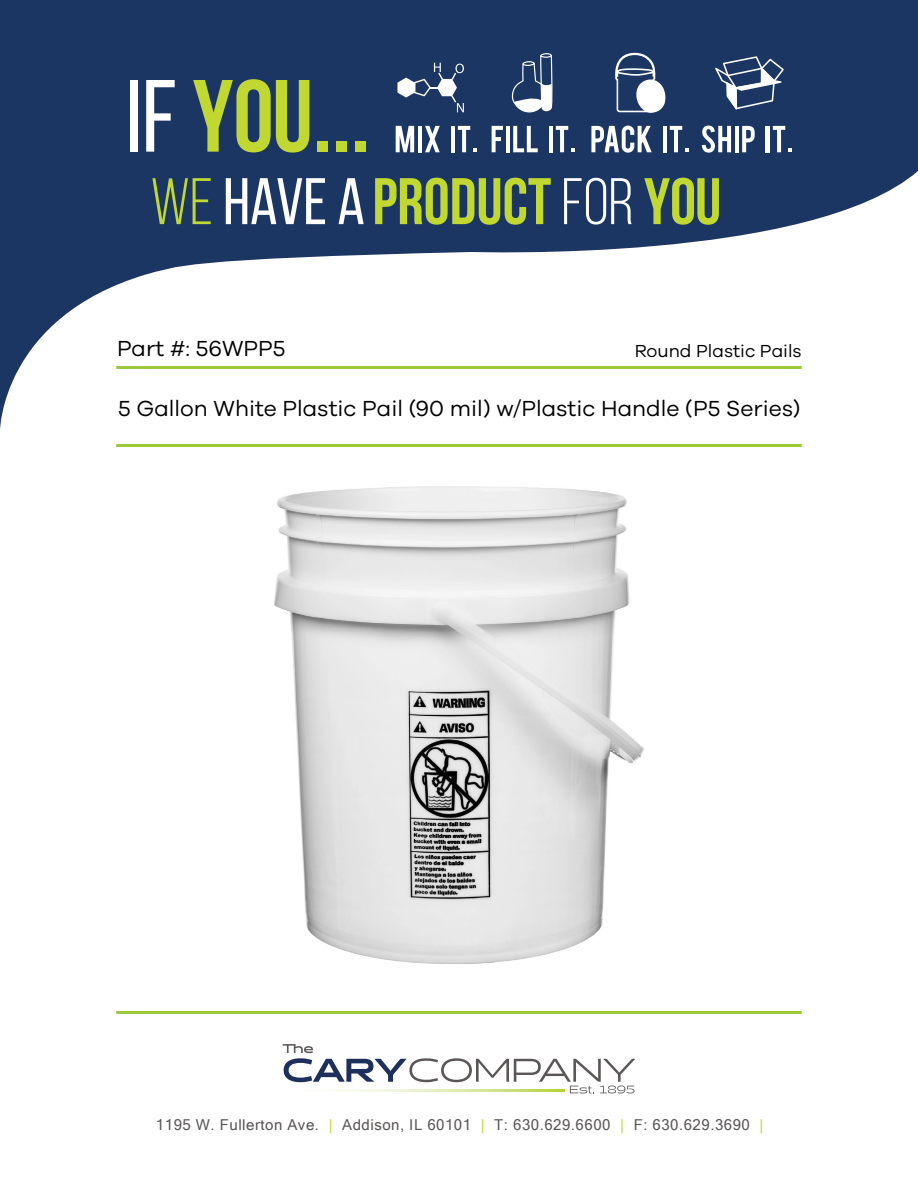
<style>
.page{position:relative;width:918px;height:1188px;background:#fff}
.page>*{position:absolute;margin:0;border:0;box-sizing:border-box;transform-origin:0 0}
.t1{font:22.5px "Galano Grotesque";color:#000}
.t2{font:18px "Galano Grotesque";color:#000}
.t3{font:15px "Microsoft Sans Serif";letter-spacing:.035em;color:#5a5656}
.s1{color:#c2d832}
</style>
<div class="page">
<svg style="left:0;top:0;width:918px;height:429px;fill:#1c3664"></svg>
<div style="left:130px;top:80px;width:8px;height:72px;background:#fff"></div>
<svg style="left:146px;top:80px;width:29px;height:72px"></svg>
<svg style="left:193px;top:79px;width:116px;height:74px;background:#72894a"></svg>
<div style="left:317px;top:141px;width:11px;height:11px;background:#c2d832"></div>
<div style="left:336px;top:141px;width:11px;height:11px;background:#c2d832"></div>
<div style="left:355px;top:141px;width:11px;height:11px;background:#c2d832"></div>
<svg style="left:152px;top:178px;width:59px;height:46px;background:#496256"></svg>
<svg style="left:226px;top:178px;width:99px;height:46px"></svg>
<svg style="left:339px;top:178px;width:25px;height:46px"></svg>
<svg style="left:375px;top:178px;width:176px;height:47px;background:#748c49"></svg>
<svg style="left:564px;top:178px;width:68px;height:47px"></svg>
<svg style="left:644px;top:178px;width:75px;height:47px;background:#738b49"></svg>
<svg style="left:614px;top:52px;width:52px;height:61px"></svg>
<svg style="left:397px;top:63px;width:67px;height:49px"></svg>
<svg style="left:715px;top:56px;width:69px;height:53px"></svg>
<svg style="left:511px;top:53px;width:42px;height:60px"></svg>
<svg style="left:396px;top:126px;width:18px;height:26px"></svg>
<hr style="left:418px;top:126px;width:4px;height:26px;background:#fff">
<svg style="left:425px;top:126px;width:15px;height:26px"></svg>
<hr style="left:451px;top:126px;width:4px;height:26px;background:#fff">
<svg style="left:458px;top:126px;width:19px;height:26px"></svg>
<svg style="left:492px;top:126px;width:11px;height:26px"></svg>
<hr style="left:506px;top:126px;width:4px;height:26px;background:#fff">
<svg style="left:513px;top:126px;width:25px;height:26px"></svg>
<hr style="left:549px;top:126px;width:4px;height:26px;background:#fff">
<svg style="left:556px;top:126px;width:19px;height:26px"></svg>
<svg style="left:591px;top:126px;width:61px;height:27px"></svg>
<hr style="left:663px;top:126px;width:4px;height:26px;background:#fff">
<svg style="left:670px;top:126px;width:19px;height:26px"></svg>
<svg style="left:702px;top:126px;width:29px;height:27px"></svg>
<hr style="left:735px;top:126px;width:4px;height:26px;background:#fff">
<svg style="left:742px;top:126px;width:13px;height:26px"></svg>
<hr style="left:766px;top:126px;width:4px;height:26px;background:#fff">
<svg style="left:773px;top:126px;width:19px;height:26px"></svg>
<hr style="left:116px;top:366px;width:686px;height:3px;background:#9aca3c">
<hr style="left:116px;top:444px;width:686px;height:3px;background:#9aca3c">
<hr style="left:116px;top:1011px;width:686px;height:3px;background:#9aca3c">
<svg style="left:283px;top:1044px;width:352px;height:50px"></svg>
<img style="left:284px;top:1089px;width:281px;height:2px">
<img style="left:274px;top:487px;width:370px;height:477px">
<p class="t1" style="left:117px;top:335px;width:170px">Part #: 56WPP5</p>
<p class="t2" style="left:635px;top:340px;width:169px">Round Plastic Pails</p>
<p class="t1" style="left:118px;top:395px;width:684px">5 Gallon White Plastic Pail (90 mil) w/Plastic Handle (P5 Series)</p>
<p class="t3" style="left:156px;top:1115px;width:609px">1195 W. Fullerton Ave. <span class="s1">|</span> Addison, IL 60101 <span class="s1">|</span> T: 630.629.6600 <span class="s1">|</span> F: 630.629.3690 <span class="s1">|</span></p>
</div>
